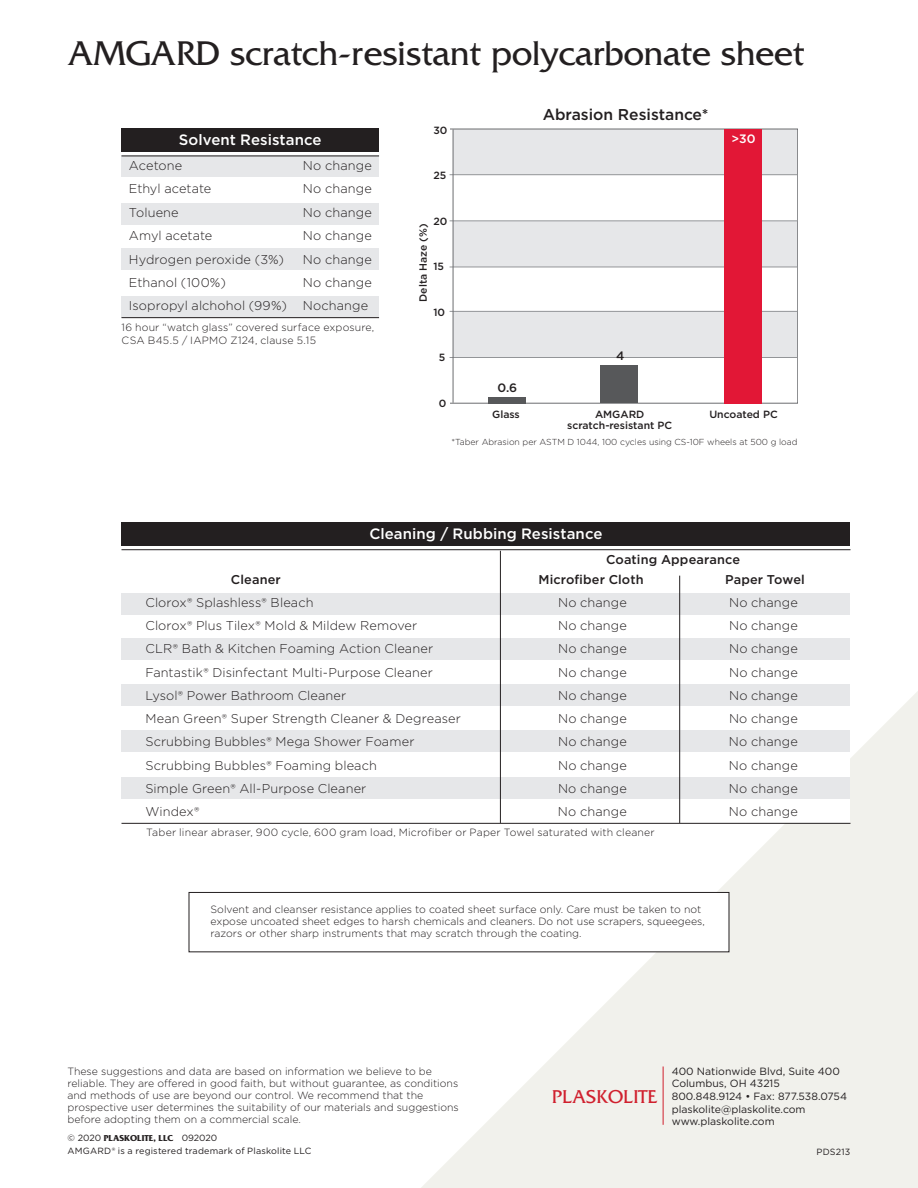
<style>
.page{position:relative;width:918px;height:1188px;background:#fff}
.page>*{position:absolute;margin:0;border:0;box-sizing:border-box;transform-origin:0 0}
.t1{font:36px "Friz Quadrata";color:#231f20}
.t2{font:19.5px "Friz Quadrata";color:#d0202e}
.t3{font:500 15.6px "Gotham";color:#231f20}
.t4{font:500 15px "Gotham";letter-spacing:.005em;color:#fff}
.t5{font:300 12.75px "Gotham";letter-spacing:.01em;color:#231f20}
.t6{font:500 12.75px "Gotham";letter-spacing:.01em;color:#231f20}
.t7{font:500 12.15px "Gotham";color:#231f20}
.t8{font:500 12.15px "Gotham";color:#fff}
.t9{font:300 10.5px/12px "Gotham";color:#231f20}
.t10{font:10.5px/12.6px "Gotham";color:#231f20}
.t11{font:500 10.5px/10.5px "Gotham";color:#231f20;text-align:center}
.t12{font:9px "Gotham";letter-spacing:.02em;color:#231f20}
.t13{font:700 9px "Friz Quadrata";color:#231f20}
.t14{font:300 8.7px "Gotham";color:#231f20}
.s1{font-family:"Gotham";font-weight:400}
</style>
<div class="page">
<svg style="left:421px;top:691px;width:497px;height:497px;fill:#f1f1ec"></svg>
<hr style="left:663px;top:1066px;width:1px;height:59px;background:#d0202e">
<div style="left:453px;top:129px;width:344px;height:46px;background:#e6e7e9"></div>
<div style="left:453px;top:221px;width:344px;height:46px;background:#e6e7e9"></div>
<div style="left:453px;top:311px;width:344px;height:47px;background:#e6e7e9"></div>
<div style="left:450px;top:129px;width:348px;height:274px;border:1px solid #6c6d70"></div>
<hr style="left:450px;top:174px;width:347px;height:1px;background:#939598">
<hr style="left:450px;top:221px;width:347px;height:1px;background:#939598">
<hr style="left:450px;top:267px;width:347px;height:1px;background:#939598">
<hr style="left:450px;top:311px;width:347px;height:1px;background:#939598">
<hr style="left:450px;top:357px;width:347px;height:1px;background:#939598">
<hr style="left:453px;top:129px;width:1px;height:274px;background:#6c6d70">
<div style="left:488px;top:397px;width:37px;height:6px;background:#57585a"></div>
<div style="left:601px;top:365px;width:37px;height:38px;background:#57585a"></div>
<div style="left:725px;top:129px;width:37px;height:274px;background:#e21736"></div>
<div style="left:122px;top:128px;width:257px;height:24px;background:#231f20"></div>
<div style="left:122px;top:155px;width:257px;height:21px;background:#e6e7e9"></div>
<div style="left:122px;top:203px;width:257px;height:22px;background:#e6e7e9"></div>
<div style="left:122px;top:248px;width:257px;height:21px;background:#e6e7e9"></div>
<div style="left:122px;top:296px;width:257px;height:22px;background:#e6e7e9"></div>
<hr style="left:122px;top:156px;width:257px;height:1px;background:#231f20">
<hr style="left:122px;top:317px;width:257px;height:1px;background:#231f20">
<div style="left:122px;top:549px;width:728px;height:274px;background:#fff"></div>
<div style="left:122px;top:593px;width:728px;height:22px;background:#e6e7e9"></div>
<div style="left:122px;top:638px;width:728px;height:22px;background:#e6e7e9"></div>
<div style="left:122px;top:684px;width:728px;height:22px;background:#e6e7e9"></div>
<div style="left:122px;top:730px;width:728px;height:22px;background:#e6e7e9"></div>
<div style="left:122px;top:778px;width:728px;height:21px;background:#e6e7e9"></div>
<div style="left:122px;top:522px;width:728px;height:23px;background:#231f20"></div>
<hr style="left:122px;top:549px;width:728px;height:1px;background:#231f20">
<hr style="left:122px;top:823px;width:728px;height:1px;background:#231f20">
<hr style="left:679px;top:576px;width:1px;height:247px;background:#231f20">
<hr style="left:500px;top:551px;width:1px;height:272px;background:#231f20">
<div style="left:189px;top:892px;width:540px;height:60px;background:#fff"></div>
<div style="left:189px;top:892px;width:540px;height:60px;border:1px solid #231f20"></div>
<h1 class="t1" style="left:68px;top:33px;width:738px">AMGARD scratch-resistant polycarbonate sheet</h1>
<h3 class="t4" style="left:179px;top:130px;width:144px">Solvent Resistance</h3>
<p class="t5" style="left:129px;top:157px;width:55px">Acetone</p>
<p class="t5" style="left:303px;top:157px;width:70px">No change</p>
<p class="t5" style="left:129px;top:181px;width:84px">Ethyl acetate</p>
<p class="t5" style="left:303px;top:181px;width:70px">No change</p>
<p class="t5" style="left:129px;top:204px;width:51px">Toluene</p>
<p class="t5" style="left:303px;top:204px;width:70px">No change</p>
<p class="t5" style="left:129px;top:228px;width:85px">Amyl acetate</p>
<p class="t5" style="left:303px;top:228px;width:70px">No change</p>
<p class="t5" style="left:129px;top:251px;width:157px">Hydrogen peroxide (3%)</p>
<p class="t5" style="left:303px;top:251px;width:70px">No change</p>
<p class="t5" style="left:129px;top:274px;width:98px">Ethanol (100%)</p>
<p class="t5" style="left:303px;top:274px;width:70px">No change</p>
<p class="t5" style="left:129px;top:298px;width:159px">Isopropyl alchohol (99%)</p>
<p class="t5" style="left:303px;top:298px;width:67px">Nochange</p>
<p class="t9" style="left:122px;top:320px;width:254px;line-height:13.5px">16 hour “watch glass” covered surface exposure,<br>CSA B45.5 / IAPMO Z124, clause 5.15</p>
<p class="t11" style="left:433px;top:125px;width:16px">30</p>
<p class="t11" style="left:433px;top:170px;width:14px">25</p>
<p class="t11" style="left:433px;top:216px;width:15px">20</p>
<p class="t11" style="left:433px;top:261px;width:12px">15</p>
<p class="t11" style="left:418px;top:302px;width:80px;rotate:-90deg">Delta Haze (%)</p>
<p class="t11" style="left:433px;top:307px;width:13px">10</p>
<p class="t11" style="left:439px;top:352px;width:8px">5</p>
<p class="t11" style="left:439px;top:398px;width:9px">0</p>
<h3 class="t3" style="left:543px;top:104px;width:167px">Abrasion Resistance*</h3>
<p class="t8" style="left:732px;top:130px;width:26px">&gt;30</p>
<p class="t7" style="left:497px;top:380px;width:21px">0.6</p>
<p class="t11" style="left:492px;top:409px;width:29px">Glass</p>
<p class="t7" style="left:616px;top:348px;width:10px">4</p>
<p class="t11" style="left:567px;top:409px;width:107px">AMGARD scratch-resistant PC</p>
<p class="t11" style="left:709px;top:409px;width:70px">Uncoated PC</p>
<p class="t14" style="left:452px;top:436px;width:347px">*Taber Abrasion per ASTM D 1044, 100 cycles using CS-10F wheels at 500 g load</p>
<h3 class="t4" style="left:370px;top:524px;width:234px">Cleaning / Rubbing Resistance</h3>
<p class="t6" style="left:606px;top:551px;width:135px">Coating Appearance</p>
<p class="t6" style="left:231px;top:571px;width:51px">Cleaner</p>
<p class="t6" style="left:538px;top:571px;width:107px">Microfiber Cloth</p>
<p class="t6" style="left:725px;top:571px;width:81px">Paper Towel</p>
<p class="t5" style="left:145px;top:594px;width:170px">Clorox® Splashless® Bleach</p>
<p class="t5" style="left:558px;top:594px;width:70px">No change</p>
<p class="t5" style="left:729px;top:594px;width:70px">No change</p>
<p class="t5" style="left:145px;top:617px;width:273px">Clorox® Plus Tilex® Mold &amp; Mildew Remover</p>
<p class="t5" style="left:558px;top:617px;width:70px">No change</p>
<p class="t5" style="left:729px;top:617px;width:70px">No change</p>
<p class="t5" style="left:145px;top:641px;width:289px">CLR® Bath &amp; Kitchen Foaming Action Cleaner</p>
<p class="t5" style="left:558px;top:641px;width:70px">No change</p>
<p class="t5" style="left:729px;top:641px;width:70px">No change</p>
<p class="t5" style="left:145px;top:664px;width:289px">Fantastik® Disinfectant Multi-Purpose Cleaner</p>
<p class="t5" style="left:558px;top:664px;width:70px">No change</p>
<p class="t5" style="left:729px;top:664px;width:70px">No change</p>
<p class="t5" style="left:145px;top:687px;width:202px">Lysol® Power Bathroom Cleaner</p>
<p class="t5" style="left:558px;top:687px;width:70px">No change</p>
<p class="t5" style="left:729px;top:687px;width:70px">No change</p>
<p class="t5" style="left:145px;top:710px;width:317px">Mean Green® Super Strength Cleaner &amp; Degreaser</p>
<p class="t5" style="left:558px;top:710px;width:70px">No change</p>
<p class="t5" style="left:729px;top:710px;width:70px">No change</p>
<p class="t5" style="left:145px;top:734px;width:271px">Scrubbing Bubbles® Mega Shower Foamer</p>
<p class="t5" style="left:558px;top:734px;width:70px">No change</p>
<p class="t5" style="left:729px;top:734px;width:70px">No change</p>
<p class="t5" style="left:145px;top:757px;width:233px">Scrubbing Bubbles® Foaming bleach</p>
<p class="t5" style="left:558px;top:757px;width:70px">No change</p>
<p class="t5" style="left:729px;top:757px;width:70px">No change</p>
<p class="t5" style="left:145px;top:780px;width:223px">Simple Green® All-Purpose Cleaner</p>
<p class="t5" style="left:558px;top:780px;width:70px">No change</p>
<p class="t5" style="left:729px;top:780px;width:70px">No change</p>
<p class="t5" style="left:145px;top:804px;width:56px">Windex®</p>
<p class="t5" style="left:558px;top:804px;width:70px">No change</p>
<p class="t5" style="left:729px;top:804px;width:70px">No change</p>
<p class="t9" style="left:146px;top:826px;width:510px">Taber linear abraser, 900 cycle, 600 gram load, Microfiber or Paper Towel saturated with cleaner</p>
<p class="t9" style="left:211px;top:903px;width:496px">Solvent and cleanser resistance applies to coated sheet surface only. Care must be taken to not expose uncoated sheet edges to harsh chemicals and cleaners. Do not use scrapers, squeegees, razors or other sharp instruments that may scratch through the coating.</p>
<p class="t9" style="left:68px;top:1065px;width:393px">These suggestions and data are based on information we believe to be reliable. They are offered in good faith, but without guarantee, as conditions and methods of use are beyond our control. We recommend that the prospective user determines the suitability of our materials and suggestions before adopting them on a commercial scale.</p>
<p class="t13" style="left:68px;top:1133px;width:151px"><span class="s1">© 2020</span> PLASKOLITE, LLC <span class="s1">092020</span></p>
<p class="t12" style="left:68px;top:1145px;width:246px">AMGARD® is a registered trademark of Plaskolite LLC</p>
<h2 class="t2" style="left:552px;top:1086px;width:107px">PLASKOLITE</h2>
<p class="t10" style="left:672px;top:1065px;width:177px">400 Nationwide Blvd, Suite 400<br>Columbus, OH 43215<br>800.848.9124 • Fax: 877.538.0754 plaskolite@plaskolite.com www.plaskolite.com</p>
<p class="t12" style="left:817px;top:1146px;width:35px">PDS213</p>
</div>
